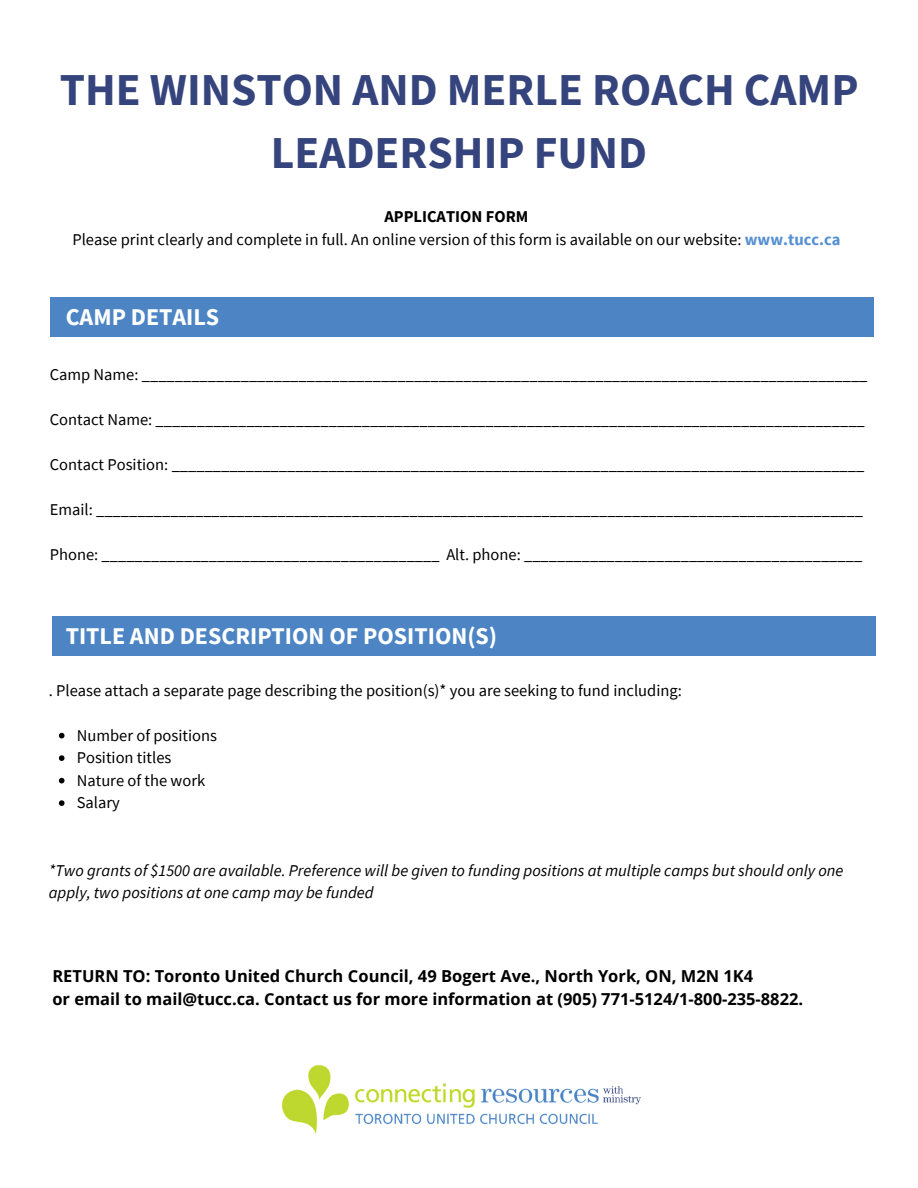
<style>
.page{position:relative;width:918px;height:1188px;background:#fff}
.page>*{position:absolute;margin:0;border:0;box-sizing:border-box;transform-origin:0 0}
.t1{font:700 45.6px/63px "Source Sans Pro";color:#35447c;text-align:center}
.t2{font:700 24px "Source Sans Pro";color:#fff}
.t3{font:16.5px "Source Sans Pro";color:#000}
.t4{font:700 16.5px/22.5px "Open Sans";color:#000}
.t5{font:italic 16.5px/22.5px "Source Sans Pro";color:#000}
.t6{font:700 16.5px "Source Sans Pro";color:#000}
.s1{font-weight:700;color:#5590d2}
</style>
<div class="page">
<div style="left:50px;top:298px;width:823px;height:39px;background:#4d85c4"></div>
<div style="left:52px;top:616px;width:824px;height:39px;background:#4d85c4"></div>
<svg style="left:59px;top:733px;width:6px;height:5px"></svg>
<svg style="left:59px;top:755px;width:6px;height:6px"></svg>
<svg style="left:59px;top:778px;width:6px;height:5px"></svg>
<svg style="left:59px;top:800px;width:6px;height:6px"></svg>
<img style="left:282px;top:1065px;width:359px;height:69px">
<p class="t1" style="left:60px;top:57px;width:800px">THE WINSTON AND MERLE ROACH CAMP<br>LEADERSHIP FUND</p>
<p class="t6" style="left:384px;top:206px;width:145px">APPLICATION FORM</p>
<p class="t3" style="left:72px;top:228px;width:770px">Please print clearly and complete in full. An online version of this form is available on our website: <span class="s1">www.tucc.ca</span></p>
<p class="t2" style="left:66px;top:302px;width:155px">CAMP DETAILS</p>
<p class="t3" style="left:50px;top:364px;width:819px">Camp Name: ________________________________________________________________________________________</p>
<p class="t3" style="left:50px;top:409px;width:817px">Contact Name: ______________________________________________________________________________________</p>
<p class="t3" style="left:50px;top:454px;width:816px">Contact Position: ____________________________________________________________________________________</p>
<p class="t3" style="left:50px;top:499px;width:815px">Email: _____________________________________________________________________________________________</p>
<p class="t3" style="left:50px;top:544px;width:814px">Phone: _________________________________________ Alt. phone: _________________________________________</p>
<p class="t2" style="left:66px;top:620px;width:433px">TITLE AND DESCRIPTION OF POSITION(S)</p>
<p class="t3" style="left:49px;top:679px;width:635px">. Please attach a separate page describing the position(s)* you are seeking to fund including:</p>
<p class="t3" style="left:77px;top:724px;width:142px">Number of positions</p>
<p class="t3" style="left:77px;top:747px;width:96px">Position titles</p>
<p class="t3" style="left:77px;top:769px;width:130px">Nature of the work</p>
<p class="t3" style="left:77px;top:792px;width:45px">Salary</p>
<p class="t5" style="left:49px;top:859px;width:796px">*Two grants of $1500 are available. Preference will be given to funding positions at multiple camps but should only one apply, two positions at one camp may be funded</p>
<p class="t4" style="left:52px;top:964px;width:752px">RETURN TO: Toronto United Church Council, 49 Bogert Ave., North York, ON, M2N 1K4<br>or email to mail@tucc.ca. Contact us for more information at (905) 771-5124/1-800-235-8822.</p>
</div>
